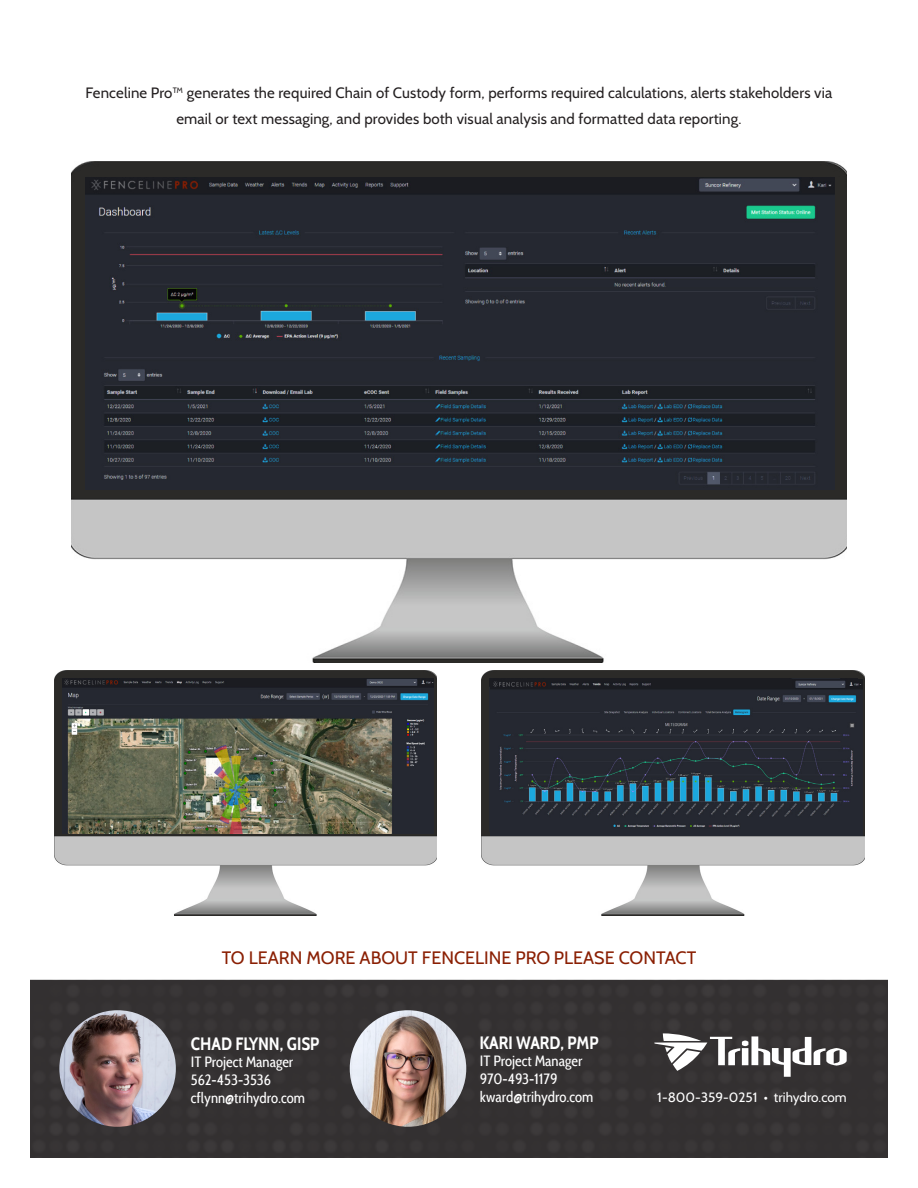
<style>
.page{position:relative;width:918px;height:1188px;background:#fff}
.page>*{position:absolute;margin:0;border:0;box-sizing:border-box;transform-origin:0 0}
.t1{font:18px "Cabin";color:#8a1f03}
.t2{font:700 17.85px "Cabin Condensed";color:#fff}
.t3{font:15px/25.5px "Cabin";letter-spacing:.01em;color:#231f20;text-align:center}
.t4{font:14.85px "Cabin Condensed";color:#fff}
.t5{font:13.5px "Cabin";color:#fff}
</style>
<div class="page">
<div style="left:30px;top:979px;width:858px;height:179px;background:#343131"></div>
<img style="left:71px;top:161px;width:776px;height:501px">
<img style="left:85px;top:178px;width:749px;height:311px">
<img style="left:482px;top:670px;width:383px;height:246px">
<img style="left:491px;top:679px;width:371px;height:156px">
<img style="left:54px;top:670px;width:383px;height:246px">
<img style="left:62px;top:679px;width:372px;height:155px">
<svg style="left:654px;top:1033px;width:193px;height:44px"></svg>
<img style="left:59px;top:1010px;width:117px;height:117px;border-radius:58px">
<img style="left:350px;top:1010px;width:116px;height:117px;border-radius:58px">
<p class="t3" style="left:86px;top:80px;width:748px">Fenceline Pro™ generates the required Chain of Custody form, performs required calculations, alerts stakeholders via email or text messaging, and provides both visual analysis and formatted data reporting.</p>
<p class="t1" style="left:222px;top:947px;width:476px">TO LEARN MORE ABOUT FENCELINE PRO PLEASE CONTACT</p>
<p class="t2" style="left:191px;top:1032px;width:130px">CHAD FLYNN, GISP</p>
<p class="t4" style="left:191px;top:1053px;width:104px">IT Project Manager</p>
<p class="t4" style="left:191px;top:1071px;width:82px">562-453-3536</p>
<p class="t4" style="left:191px;top:1089px;width:115px">cflynn@trihydro.com</p>
<p class="t2" style="left:480px;top:1031px;width:120px">KARI WARD, PMP</p>
<p class="t4" style="left:480px;top:1052px;width:104px">IT Project Manager</p>
<p class="t4" style="left:480px;top:1070px;width:79px">970-493-1179</p>
<p class="t4" style="left:480px;top:1088px;width:115px">kward@trihydro.com</p>
<p class="t5" style="left:657px;top:1089px;width:191px">1-800-359-0251 • trihydro.com</p>
</div>
